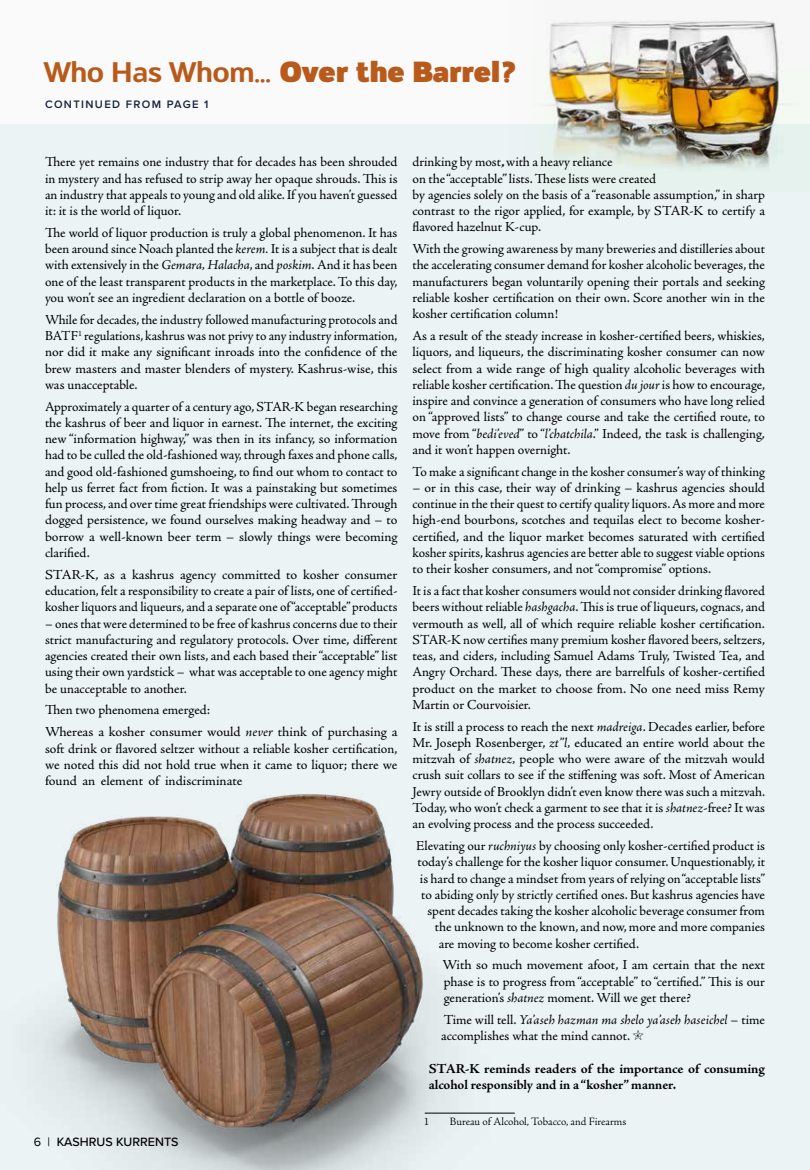
<style>
.page{position:relative;width:810px;height:1170px;background:#ebf3f4}
.page>*{position:absolute;margin:0;border:0;box-sizing:border-box;transform-origin:0 0}
.t1{font:900 27.5px "Oliviar Sans";letter-spacing:.02em;color:#b95a1d}
.t2{font:13.75px/16.2px "Adobe Jenson Pro";letter-spacing:-.005em;color:#000;text-align:justify}
.t3{font:700 13.75px/16.2px "Adobe Jenson Pro";letter-spacing:-.005em;color:#000}
.t4{font:500 12.5px "Proxima Nova";color:#000}
.t5{font:300 11.25px "Adobe Jenson Pro";letter-spacing:-.005em;color:#000}
.t6{font:600 11.25px "Proxima Nova";letter-spacing:.12em;color:#15253b}
.s1{font-weight:600}
.s2{font-style:italic}
.s3{font-weight:400}
.s4{font-family:"Star K"}
</style>
<div class="page">
<div style="left:0;top:0;width:810px;height:124px;background:#fafafa"></div>
<hr style="left:425px;top:1113px;width:90px;height:1px;background:#000">
<img style="left:542px;top:20px;width:250px;height:152px">
<img style="left:35px;top:794px;width:454px;height:376px">
<h1 class="t1" style="left:43px;top:55px;width:475px"><span class="s1">Who Has Whom…</span> Over the Barrel?</h1>
<p class="t6" style="left:45px;top:96px;width:165px">CONTINUED FROM PAGE 1</p>
<p class="t2" style="left:45px;top:154px;width:354px">There yet remains one industry that for decades has been shrouded in mystery and has refused to strip away her opaque shrouds. This is an industry that appeals to young and old alike. If you haven’t guessed it: it is the world of liquor.</p>
<p class="t2" style="left:45px;top:225px;width:354px">The world of liquor production is truly a global phenomenon. It has been around since Noach planted the <span class="s2">kerem.</span> It is a subject that is dealt with extensively in the <span class="s2">Gemara, Halacha</span>, and <span class="s2">poskim</span>. And it has been one of the least transparent products in the marketplace. To this day, you won’t see an ingredient declaration on a bottle of booze.</p>
<p class="t2" style="left:45px;top:312px;width:354px">While for decades, the industry followed manufacturing protocols and BATF<sup>1</sup> regulations, kashrus was not privy to any industry information, nor did it make any significant inroads into the confidence of the brew masters and master blenders of mystery. Kashrus-wise, this was unacceptable.</p>
<p class="t2" style="left:45px;top:399px;width:354px">Approximately a quarter of a century ago, STAR-K began researching the kashrus of beer and liquor in earnest. The internet, the exciting new “information highway,” was then in its infancy, so information had to be culled the old-fashioned way, through faxes and phone calls, and good old-fashioned gumshoeing, to find out whom to contact to help us ferret fact from fiction. It was a painstaking but sometimes fun process, and over time great friendships were cultivated. Through dogged persistence, we found ourselves making headway and – to borrow a well-known beer term – slowly things were becoming clarified.</p>
<p class="t2" style="left:45px;top:567px;width:354px">STAR-K, as a kashrus agency committed to kosher consumer education, felt a responsibility to create a pair of lists, one of certified&shy;kosher liquors and liqueurs, and a separate one of “acceptable” products</p>
<p class="t2" style="left:45px;top:615px;width:354px">– ones that were determined to be free of kashrus concerns due to their strict manufacturing and regulatory protocols. Over time, different agencies created their own lists, and each based their “acceptable” list using their own yardstick – what was acceptable to one agency might be unacceptable to another.</p>
<p class="t2" style="left:45px;top:699px;width:354px;line-height:21.9px">Then two phenomena emerged:<br>Whereas a kosher consumer would <span class="s2">never</span> think of purchasing a</p>
<p class="t2" style="left:45px;top:740px;width:354px">soft drink or flavored seltzer without a reliable kosher certification, we noted this did not hold true when it came to liquor; there we found an element of indiscriminate</p>
<p class="t4" style="left:34px;top:1133px;width:146px"><span class="s3">6 |</span> KASHRUS KURRENTS</p>
<p class="t2" style="left:412px;top:154px;width:354px;text-align:left">drinking by most, with a heavy reliance<br>on the “acceptable” lists. These lists were created<br>by agencies solely on the basis of a “reasonable assumption,” in sharp contrast to the rigor applied, for example, by STAR-K to certify a flavored hazelnut K-cup.</p>
<p class="t2" style="left:412px;top:241px;width:354px">With the growing awareness by many breweries and distilleries about the accelerating consumer demand for kosher alcoholic beverages, the manufacturers began voluntarily opening their portals and seeking reliable kosher certification on their own. Score another win in the kosher certification column!</p>
<p class="t2" style="left:412px;top:328px;width:354px">As a result of the steady increase in kosher-certified beers, whiskies, liquors, and liqueurs, the discriminating kosher consumer can now select from a wide range of high quality alcoholic beverages with reliable kosher certification. The question <span class="s2">du jour</span> is how to encourage, inspire and convince a generation of consumers who have long relied on “approved lists” to change course and take the certified route, to move from “<span class="s2">bedi’eved</span>” to “<span class="s2">l’chatchila</span>.” Indeed, the task is challenging, and it won’t happen overnight.</p>
<p class="t2" style="left:412px;top:464px;width:354px">To make a significant change in the kosher consumer’s way of thinking</p>
<p class="t2" style="left:412px;top:480px;width:354px">– or in this case, their way of drinking – kashrus agencies should continue in the their quest to certify quality liquors. As more and more high-end bourbons, scotches and tequilas elect to become kosher&shy;certified, and the liquor market becomes saturated with certified kosher spirits, kashrus agencies are better able to suggest viable options to their kosher consumers, and not “compromise” options.</p>
<p class="t2" style="left:412px;top:583px;width:354px">It is a fact that kosher consumers would not consider drinking flavored beers without reliable <span class="s2">hashgacha</span>. This is true of liqueurs, cognacs, and vermouth as well, all of which require reliable kosher certification.<br>STAR-K now certifies many premium kosher flavored beers, seltzers, teas, and ciders, including Samuel Adams Truly, Twisted Tea, and Angry Orchard. These days, there are barrelfuls of kosher-certified product on the market to choose from. No one need miss Remy Martin or Courvoisier.</p>
<p class="t2" style="left:412px;top:719px;width:354px">It is still a process to reach the next <span class="s2">madreiga</span>. Decades earlier, before Mr. Joseph Rosenberger, <span class="s2">zt”l,</span> educated an entire world about the mitzvah of <span class="s2">shatnez,</span> people who were aware of the mitzvah would crush suit collars to see if the stiffening was soft. Most of American Jewry outside of Brooklyn didn’t even know there was such a mitzvah.<br>Today, who won’t check a garment to see that it is <span class="s2">shatnez</span>-free? It was an evolving process and the process succeeded.</p>
<p class="t2" style="left:416px;top:838px;width:350px">Elevating our <span class="s2">ruchniyus</span> by choosing only kosher-certified product is</p>
<p class="t2" style="left:418px;top:854px;width:349px">today’s challenge for the kosher liquor consumer. Unquestionably, it</p>
<p class="t2" style="left:420px;top:870px;width:347px">is hard to change a mindset from years of relying on “acceptable lists”</p>
<p class="t2" style="left:421px;top:887px;width:345px">to abiding only by strictly certified ones. But kashrus agencies have</p>
<p class="t2" style="left:427px;top:903px;width:339px">spent decades taking the kosher alcoholic beverage consumer from</p>
<p class="t2" style="left:435px;top:919px;width:332px">the unknown to the known, and now, more and more companies</p>
<p class="t2" style="left:439px;top:935px;width:202px">are moving to become kosher certified.</p>
<p class="t2" style="left:442px;top:957px;width:324px">With so much movement afoot, I am certain that the next phase is to progress from “acceptable” to “certified.” This is our generation’s <span class="s2">shatnez</span> moment. Will we get there?</p>
<p class="t2" style="left:441px;top:1012px;width:325px">Time will tell. <span class="s2">Ya’aseh hazman ma shelo ya’aseh haseichel</span> – time accomplishes what the mind cannot. <span class="s4">a</span></p>
<p class="t3" style="left:429px;top:1061px;width:338px">STAR-K reminds readers of the importance of consuming alcohol responsibly and in a “kosher” manner.</p>
<p class="t5" style="left:424px;top:1115px;width:7px">1</p>
<p class="t5" style="left:450px;top:1115px;width:178px">Bureau of Alcohol, Tobacco, and Firearms</p>
</div>
